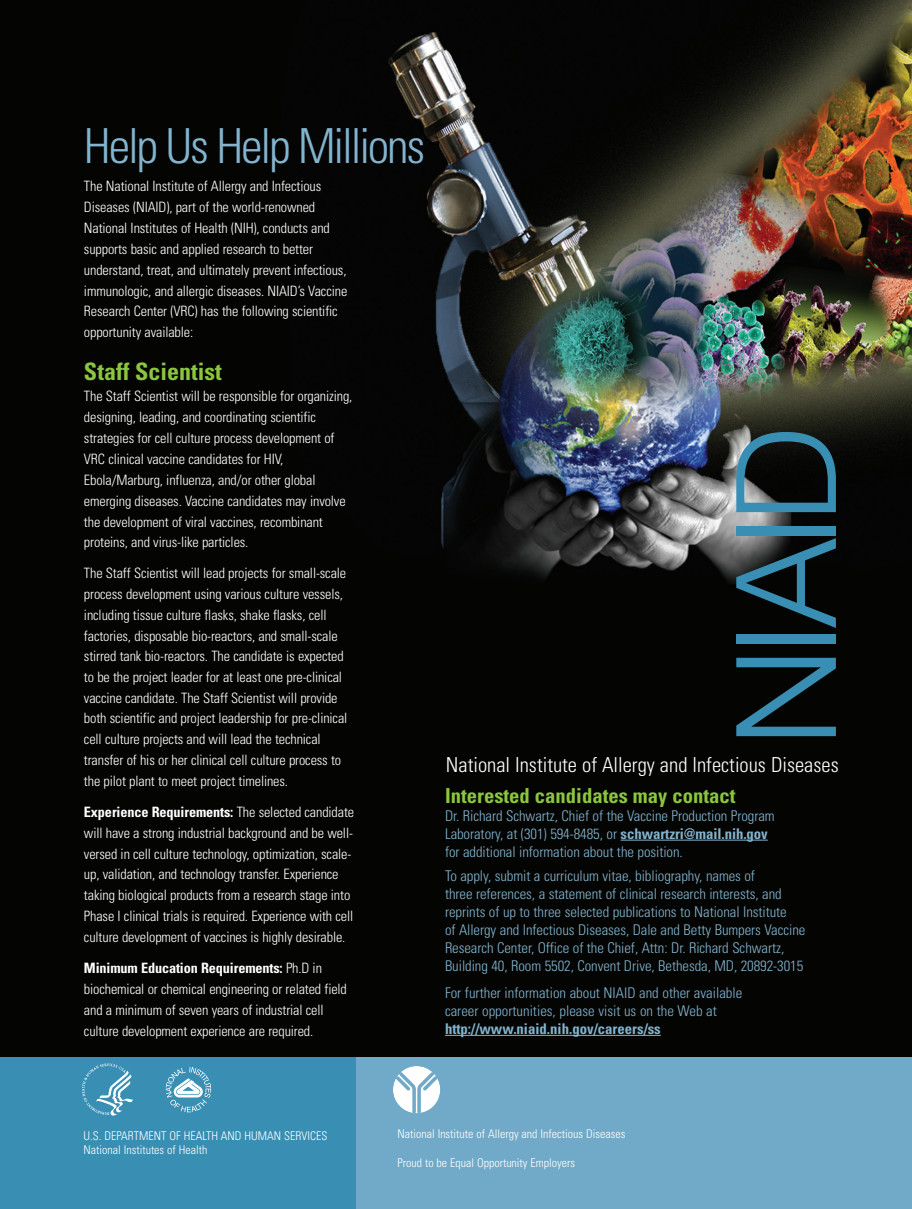
<style>
.page{position:relative;width:912px;height:1209px;background:#fff}
.page>*{position:absolute;margin:0;border:0;box-sizing:border-box;transform-origin:0 0}
.t1{font:300 139.35px "Helvetica Neue";letter-spacing:-.045em;color:#388fb3}
.t2{font:300 condensed 48.3px "Univers";letter-spacing:-.045em;color:#83b4cf}
.t3{font:700 condensed 24px "Univers";color:#8bc63e}
.t4{font:300 condensed 20.7px "Univers";color:#fff}
.t5{font:700 condensed 20.7px "Univers";color:#8bc63e}
.t6{font:300 condensed 14.7px/18px "Univers";letter-spacing:-.005em;color:#83b4cf}
.t7{font:300 condensed 14.25px/20.9px "Univers";letter-spacing:-.01em;color:#fff}
.t8{font:300 condensed 12px/14.2px "Univers";color:#fff}
.s1{font-weight:700}
</style>
<div class="page">
<img style="left:0;top:1px;width:911px;height:1056px">
<div style="left:0;top:1057px;width:362px;height:151px;background:#388fb3"></div>
<div style="left:356px;top:1057px;width:555px;height:151px;background:#71aac8"></div>
<hr style="left:620px;top:839px;width:147px;height:1px;background:#83b4cf">
<hr style="left:445px;top:1034px;width:68px;height:1px;background:#83b4cf">
<hr style="left:513px;top:1034px;width:147px;height:1px;background:#83b4cf">
<svg style="left:82px;top:1063px;width:51px;height:52px"></svg>
<svg style="left:166px;top:1067px;width:45px;height:45px"></svg>
<svg style="left:393px;top:1066px;width:47px;height:47px"></svg>
<h1 class="t2" style="left:84px;top:128px;width:343px">Help Us Help Millions</h1>
<p class="t7" style="left:84px;top:177px;width:265px">The National Institute of Allergy and Infectious Diseases (NIAID), part of the world-renowned National Institutes of Health (NIH), conducts and supports basic and applied research to better understand, treat, and ultimately prevent infectious, immunologic, and allergic diseases. NIAID’s Vaccine Research Center (VRC) has the following scientific opportunity available:</p>
<p class="t3" style="left:84px;top:363px;width:139px">Staff Scientist</p>
<p class="t7" style="left:84px;top:387px;width:270px">The Staff Scientist will be responsible for organizing, designing, leading, and coordinating scientific strategies for cell culture process development of VRC clinical vaccine candidates for HIV, Ebola/Marburg, influenza, and/or other global emerging diseases. Vaccine candidates may involve the development of viral vaccines, recombinant proteins, and virus-like particles.</p>
<p class="t7" style="left:84px;top:564px;width:265px">The Staff Scientist will lead projects for small-scale process development using various culture vessels, including tissue culture flasks, shake flasks, cell factories, disposable bio-reactors, and small-scale stirred tank bio-reactors. The candidate is expected to be the project leader for at least one pre-clinical vaccine candidate. The Staff Scientist will provide both scientific and project leadership for pre-clinical cell culture projects and will lead the technical transfer of his or her clinical cell culture process to the pilot plant to meet project timelines.</p>
<p class="t7" style="left:84px;top:802px;width:272px"><span class="s1">Experience Requirements:</span> The selected candidate will have a strong industrial background and be well&shy;versed in cell culture technology, optimization, scale&shy;up, validation, and technology transfer. Experience taking biological products from a research stage into Phase I clinical trials is required. Experience with cell culture development of vaccines is highly desirable.</p>
<p class="t7" style="left:84px;top:959px;width:264px"><span class="s1">Minimum Education Requirements:</span> Ph.D in biochemical or chemical engineering or related field and a minimum of seven years of industrial cell culture development experience are required.</p>
<h1 class="t1" style="left:736px;top:746px;width:321px;rotate:-90deg">NIAID</h1>
<h1 class="t4" style="left:446px;top:756px;width:394px">National Institute of Allergy and Infectious Diseases</h1>
<h2 class="t5" style="left:445px;top:787px;width:292px">Interested candidates may contact</h2>
<p class="t6" style="left:445px;top:807px;width:331px">Dr. Richard Schwartz, Chief of the Vaccine Production Program<br>Laboratory, at (301) 594-8485, or <span class="s1">schwartzri@mail.nih.gov </span>for additional information about the position.</p>
<p class="t6" style="left:445px;top:867px;width:362px">To apply, submit a curriculum vitae, bibliography, names of<br>three references, a statement of clinical research interests, and reprints of up to three selected publications to National Institute<br>of Allergy and Infectious Diseases, Dale and Betty Bumpers Vaccine Research Center, Office of the Chief, Attn: Dr. Richard Schwartz, Building 40, Room 5502, Convent Drive, Bethesda, MD, 20892-3015</p>
<p class="t6" style="left:445px;top:985px;width:299px">For further information about NIAID and other available career opportunities, please visit us on the Web at <span class="s1">http://www.niaid.nih.gov/careers/ss</span></p>
<p class="t8" style="left:83px;top:1129px;width:245px">U.S. DEPARTMENT OF HEALTH AND HUMAN SERVICES<br>National Institutes of Health</p>
<p class="t8" style="left:397px;top:1128px;width:229px">National Institute of Allergy and Infectious Diseases</p>
<p class="t8" style="left:397px;top:1156px;width:179px">Proud to be Equal Opportunity Employers</p>
</div>
